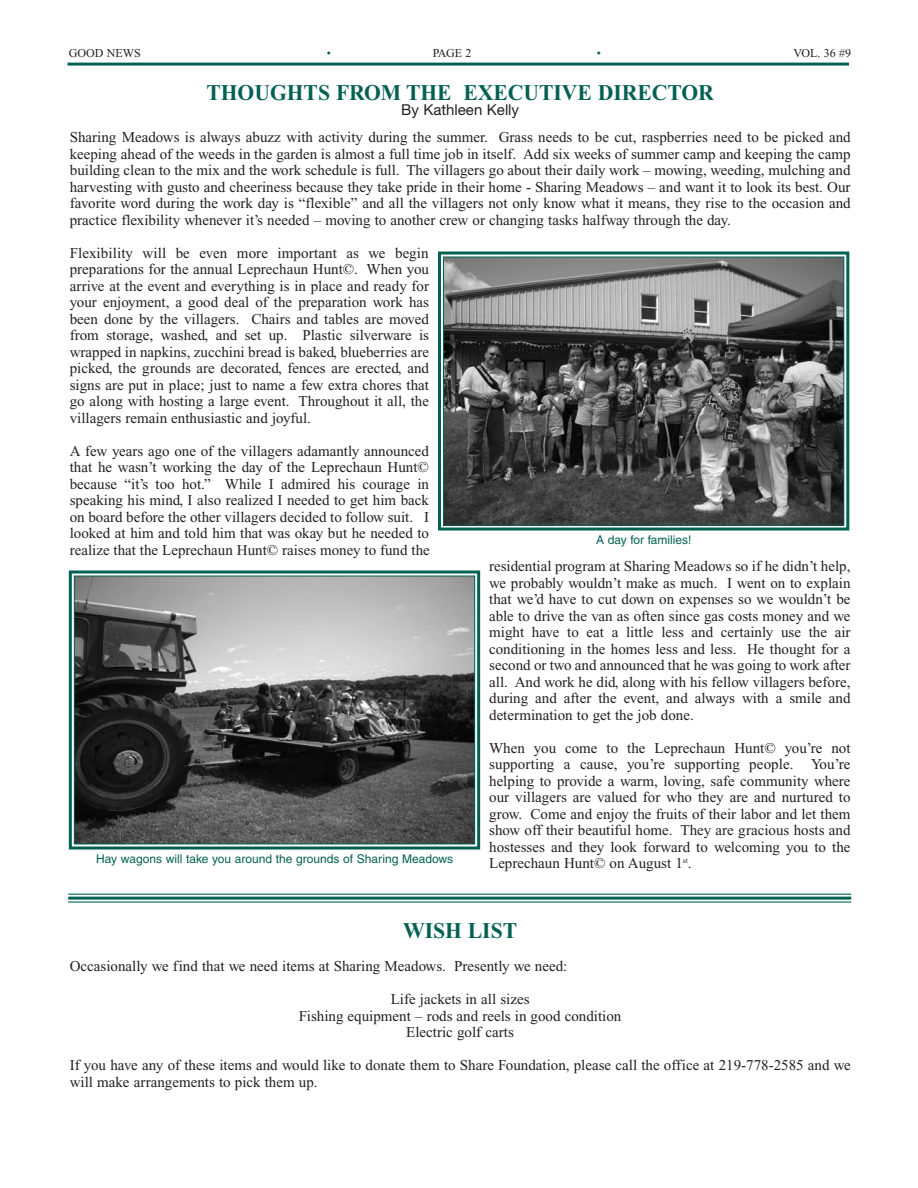
<style>
.page{position:relative;width:918px;height:1188px;background:#fff}
.page>*{position:absolute;margin:0;border:0;box-sizing:border-box;transform-origin:0 0}
.t1{font:700 22.5px "Times New Roman";color:#046152;scale:.96 1}
.t2{font:15px/16.5px "Times New Roman";color:#231f20;text-align:justify}
.t3{font:15px "Helvetica Neue";color:#231f20}
.t4{font:12px "Helvetica";color:#046152}
.t5{font:12px "Times New Roman";color:#231f20}
.t6{font:12px "Times New Roman";color:#046152}
</style>
<div class="page">
<hr style="left:68px;top:63px;width:781px;height:3px;background:#046152">
<img style="left:445px;top:259px;width:397px;height:265px">
<div style="left:438px;top:252px;width:411px;height:279px;border:3px solid #046152"></div>
<div style="left:443px;top:257px;width:401px;height:269px;border:1px solid #046152"></div>
<img style="left:76px;top:578px;width:397px;height:265px">
<div style="left:69px;top:571px;width:411px;height:279px;border:3px solid #046152"></div>
<div style="left:74px;top:576px;width:401px;height:269px;border:1px solid #046152"></div>
<hr style="left:68px;top:894px;width:783px;height:1px;background:#046152">
<hr style="left:68px;top:897px;width:783px;height:3px;background:#046152">
<hr style="left:68px;top:901px;width:783px;height:2px;background:#046152">
<p class="t5" style="left:69px;top:49px;width:73px">GOOD NEWS</p>
<p class="t6" style="left:327px;top:49px;width:6px">•</p>
<p class="t5" style="left:433px;top:49px;width:40px">PAGE 2</p>
<p class="t6" style="left:597px;top:49px;width:6px">•</p>
<p class="t5" style="left:794px;top:49px;width:59px">VOL. 36 #9</p>
<h1 class="t1" style="left:206px;top:85px;width:530px">THOUGHTS FROM THE EXECUTIVE DIRECTOR</h1>
<p class="t3" style="left:401px;top:105px;width:120px">By Kathleen Kelly</p>
<p class="t2" style="left:70px;top:131px;width:783px">Sharing Meadows is always abuzz with activity during the summer. Grass needs to be cut, raspberries need to be picked and keeping ahead of the weeds in the garden is almost a full time job in itself. Add six weeks of summer camp and keeping the camp building clean to the mix and the work schedule is full. The villagers go about their daily work – mowing, weeding, mulching and harvesting with gusto and cheeriness because they take pride in their home - Sharing Meadows – and want it to look its best. Our favorite word during the work day is “flexible” and all the villagers not only know what it means, they rise to the occasion and practice flexibility whenever it’s needed – moving to another crew or changing tasks halfway through the day.</p>
<p class="t2" style="left:70px;top:246px;width:361px">Flexibility will be even more important as we begin preparations for the annual Leprechaun Hunt©. When you arrive at the event and everything is in place and ready for your enjoyment, a good deal of the preparation work has been done by the villagers. Chairs and tables are moved from storage, washed, and set up. Plastic silverware is wrapped in napkins, zucchini bread is baked, blueberries are picked, the grounds are decorated, fences are erected, and signs are put in place; just to name a few extra chores that go along with hosting a large event. Throughout it all, the villagers remain enthusiastic and joyful.</p>
<p class="t2" style="left:70px;top:444px;width:362px">A few years ago one of the villagers adamantly announced that he wasn’t working the day of the Leprechaun Hunt© because “it’s too hot.” While I admired his courage in speaking his mind, I also realized I needed to get him back on board before the other villagers decided to follow suit. I looked at him and told him that was okay but he needed to realize that the Leprechaun Hunt© raises money to fund the</p>
<p class="t2" style="left:489px;top:560px;width:363px">residential program at Sharing Meadows so if he didn’t help, we probably wouldn’t make as much. I went on to explain that we’d have to cut down on expenses so we wouldn’t be able to drive the van as often since gas costs money and we might have to eat a little less and certainly use the air conditioning in the homes less and less. He thought for a second or two and announced that he was going to work after all. And work he did, along with his fellow villagers before, during and after the event, and always with a smile and determination to get the job done.</p>
<p class="t2" style="left:489px;top:741px;width:363px">When you come to the Leprechaun Hunt© you’re not supporting a cause, you’re supporting people. You’re helping to provide a warm, loving, safe community where our villagers are valued for who they are and nurtured to grow. Come and enjoy the fruits of their labor and let them show off their beautiful home. They are gracious hosts and hostesses and they look forward to welcoming you to the Leprechaun Hunt© on August 1<sup>st</sup>.</p>
<p class="t4" style="left:596px;top:536px;width:97px">A day for families!</p>
<p class="t4" style="left:96px;top:855px;width:359px">Hay wagons will take you around the grounds of Sharing Meadows</p>
<h1 class="t1" style="left:403px;top:923px;width:120px">WISH LIST</h1>
<p class="t2" style="left:70px;top:959px;width:499px">Occasionally we find that we need items at Sharing Meadows. Presently we need:</p>
<p class="t2" style="left:299px;top:992px;width:324px;text-align:center">Life jackets in all sizes<br>Fishing equipment – rods and reels in good condition<br>Electric golf carts</p>
<p class="t2" style="left:70px;top:1058px;width:783px">If you have any of these items and would like to donate them to Share Foundation, please call the office at 219-778-2585 and we will make arrangements to pick them up.</p>
</div>
